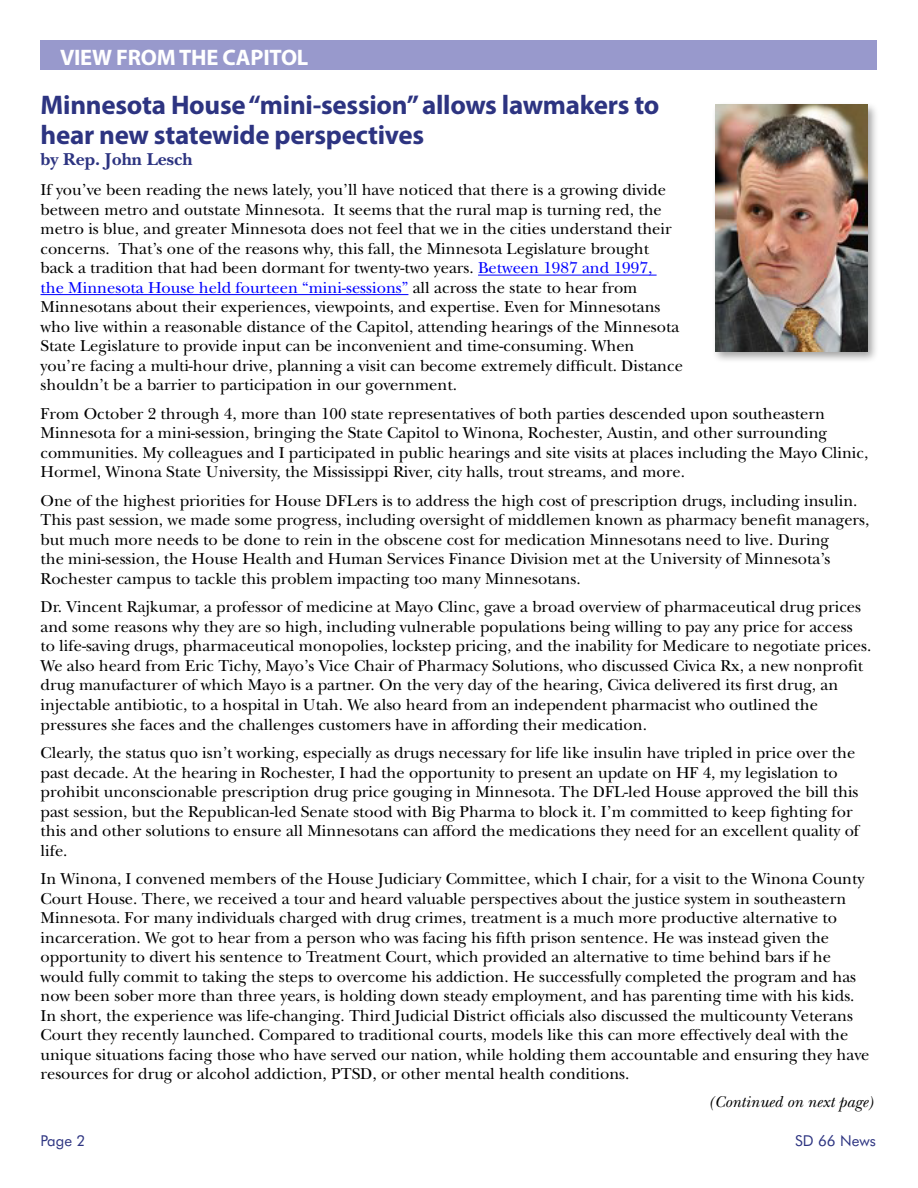
<style>
.page{position:relative;width:918px;height:1188px;background:#fff}
.page>*{position:absolute;margin:0;border:0;box-sizing:border-box;transform-origin:0 0}
.t1{font:700 27px/30px "Myriad Pro";letter-spacing:-.01em;color:#2d3481}
.t2{font:700 22.5px "Myriad Pro";letter-spacing:-.01em;color:#fff}
.t3{font:700 18px "New Baskerville";color:#2d3481}
.t4{font:16.5px/19.5px "New Baskerville";color:#000}
.t5{font:italic 16.5px "New Baskerville";color:#000}
.t6{font:15px "Futura BT";color:#2d3481}
.s1{color:#00f}
</style>
<div class="page">
<hr style="left:478px;top:275px;width:179px;height:1px;background:#00f">
<hr style="left:40px;top:294px;width:368px;height:1px;background:#00f">
<div style="left:40px;top:40px;width:838px;height:30px;background:#9899cc"></div>
<div style="left:711px;top:101px;width:168px;height:262px;background:#000;opacity:.37"></div>
<img style="left:715px;top:105px;width:152px;height:246px">
<h2 class="t2" style="left:60px;top:43px;width:250px">VIEW FROM THE CAPITOL</h2>
<h1 class="t1" style="left:40px;top:89px;width:621px">Minnesota House “mini-session” allows lawmakers to hear new statewide perspectives</h1>
<p class="t3" style="left:40px;top:149px;width:153px">by Rep. John Lesch</p>
<p class="t4" style="left:40px;top:180px;width:644px">If you’ve been reading the news lately, you’ll have noticed that there is a growing divide between metro and outstate Minnesota. It seems that the rural map is turning red, the metro is blue, and greater Minnesota does not feel that we in the cities understand their concerns. That’s one of the reasons why, this fall, the Minnesota Legislature brought back a tradition that had been dormant for twenty-two years. <span class="s1">Between 1987 and 1997,<br>the Minnesota House held fourteen “mini-sessions”</span> all across the state to hear from Minnesotans about their experiences, viewpoints, and expertise. Even for Minnesotans who live within a reasonable distance of the Capitol, attending hearings of the Minnesota State Legislature to provide input can be inconvenient and time-consuming. When you’re facing a multi-hour drive, planning a visit can become extremely difficult. Distance shouldn’t be a barrier to participation in our government.</p>
<p class="t4" style="left:40px;top:404px;width:829px">From October 2 through 4, more than 100 state representatives of both parties descended upon southeastern Minnesota for a mini-session, bringing the State Capitol to Winona, Rochester, Austin, and other surrounding communities. My colleagues and I participated in public hearings and site visits at places including the Mayo Clinic, Hormel, Winona State University, the Mississippi River, city halls, trout streams, and more.</p>
<p class="t4" style="left:40px;top:491px;width:830px">One of the highest priorities for House DFLers is to address the high cost of prescription drugs, including insulin.<br>This past session, we made some progress, including oversight of middlemen known as pharmacy benefit managers, but much more needs to be done to rein in the obscene cost for medication Minnesotans need to live. During<br>the mini-session, the House Health and Human Services Finance Division met at the University of Minnesota’s Rochester campus to tackle this problem impacting too many Minnesotans.</p>
<p class="t4" style="left:40px;top:598px;width:832px">Dr. Vincent Rajkumar, a professor of medicine at Mayo Clinc, gave a broad overview of pharmaceutical drug prices and some reasons why they are so high, including vulnerable populations being willing to pay any price for access<br>to life-saving drugs, pharmaceutical monopolies, lockstep pricing, and the inability for Medicare to negotiate prices.<br>We also heard from Eric Tichy, Mayo’s Vice Chair of Pharmacy Solutions, who discussed Civica Rx, a new nonprofit drug manufacturer of which Mayo is a partner. On the very day of the hearing, Civica delivered its first drug, an injectable antibiotic, to a hospital in Utah. We also heard from an independent pharmacist who outlined the pressures she faces and the challenges customers have in affording their medication.</p>
<p class="t4" style="left:40px;top:743px;width:820px">Clearly, the status quo isn’t working, especially as drugs necessary for life like insulin have tripled in price over the past decade. At the hearing in Rochester, I had the opportunity to present an update on HF 4, my legislation to prohibit unconscionable prescription drug price gouging in Minnesota. The DFL-led House approved the bill this past session, but the Republican-led Senate stood with Big Pharma to block it. I’m committed to keep fighting for this and other solutions to ensure all Minnesotans can afford the medications they need for an excellent quality of life.</p>
<p class="t4" style="left:40px;top:869px;width:831px">In Winona, I convened members of the House Judiciary Committee, which I chair, for a visit to the Winona County Court House. There, we received a tour and heard valuable perspectives about the justice system in southeastern Minnesota. For many individuals charged with drug crimes, treatment is a much more productive alternative to incarceration. We got to hear from a person who was facing his fifth prison sentence. He was instead given the opportunity to divert his sentence to Treatment Court, which provided an alternative to time behind bars if he would fully commit to taking the steps to overcome his addiction. He successfully completed the program and has now been sober more than three years, is holding down steady employment, and has parenting time with his kids.<br>In short, the experience was life-changing. Third Judicial District officials also discussed the multicounty Veterans Court they recently launched. Compared to traditional courts, models like this can more effectively deal with the unique situations facing those who have served our nation, while holding them accountable and ensuring they have resources for drug or alcohol addiction, PTSD, or other mental health conditions.</p>
<p class="t5" style="left:709px;top:1092px;width:166px">(Continued on next page)</p>
<p class="t6" style="left:41px;top:1131px;width:46px">Page 2</p>
<p class="t6" style="left:795px;top:1131px;width:82px">SD 66 News</p>
</div>
